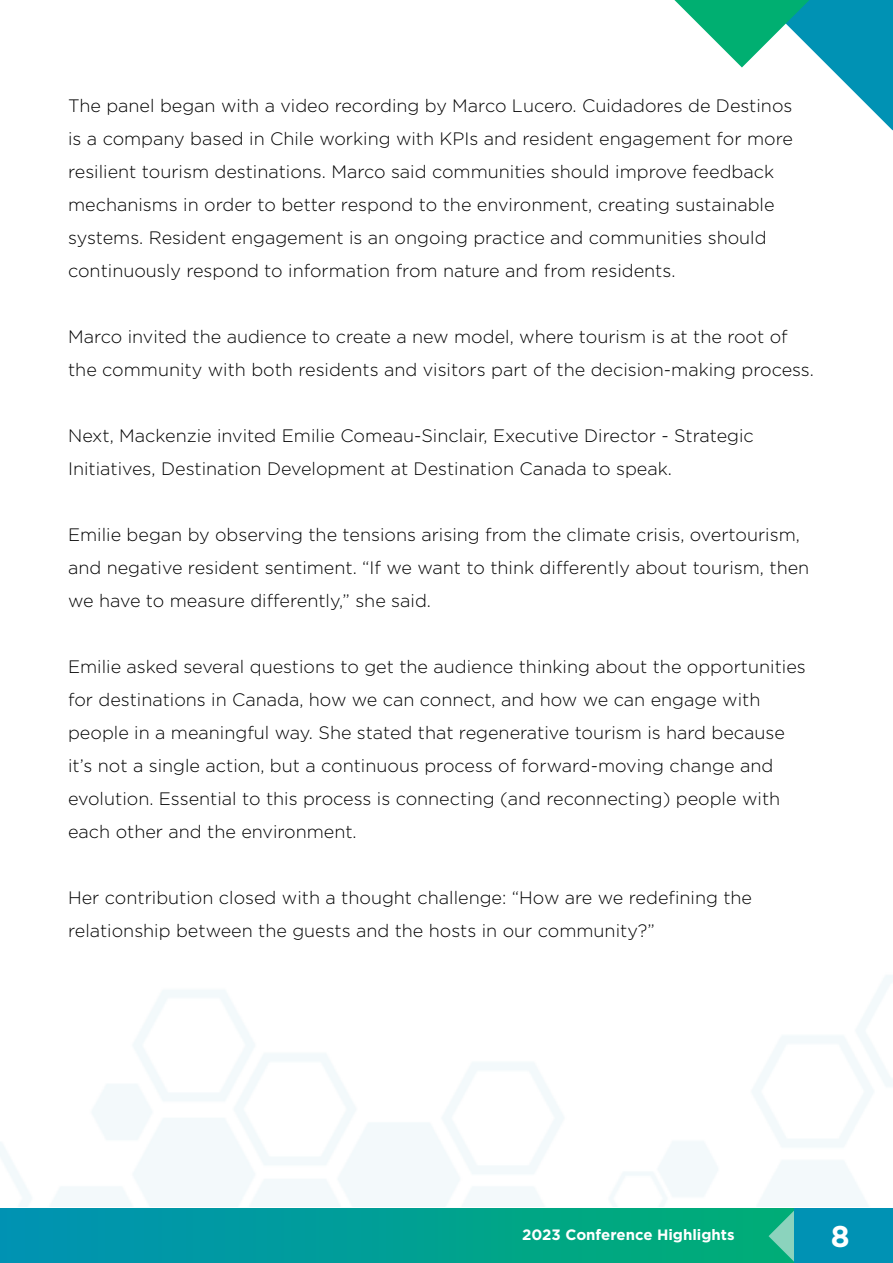
<style>
.page{position:relative;width:893px;height:1263px;background:#fff}
.page>*{position:absolute;margin:0;border:0;box-sizing:border-box;transform-origin:0 0}
.t1{font:700 30px "Gotham";color:#fff}
.t2{font:300 18px/33px "Gotham";color:#000}
.t3{font:700 15px "Gotham";color:#fff}
</style>
<div class="page">
<svg style="left:0;top:1208px;width:795px;height:55px;background:#009f94"></svg>
<svg style="left:768px;top:1210px;width:27px;height:53px"></svg>
<div style="left:795px;top:1208px;width:98px;height:55px;background:#0092b4"></div>
<svg style="left:674px;top:0;width:219px;height:130px"></svg>
<p class="t2" style="left:68px;top:89px;width:726px">The panel began with a video recording by Marco Lucero. Cuidadores de Destinos is a company based in Chile working with KPIs and resident engagement for more resilient tourism destinations. Marco said communities should improve feedback mechanisms in order to better respond to the environment, creating sustainable systems. Resident engagement is an ongoing practice and communities should continuously respond to information from nature and from residents.</p>
<p class="t2" style="left:68px;top:320px;width:747px">Marco invited the audience to create a new model, where tourism is at the root of the community with both residents and visitors part of the decision-making process.</p>
<p class="t2" style="left:68px;top:419px;width:687px">Next, Mackenzie invited Emilie Comeau-Sinclair, Executive Director - Strategic<br>Initiatives, Destination Development at Destination Canada to speak.</p>
<p class="t2" style="left:68px;top:518px;width:743px">Emilie began by observing the tensions arising from the climate crisis, overtourism, and negative resident sentiment. “If we want to think differently about tourism, then we have to measure differently,” she said.</p>
<p class="t2" style="left:68px;top:650px;width:739px">Emilie asked several questions to get the audience thinking about the opportunities for destinations in Canada, how we can connect, and how we can engage with people in a meaningful way. She stated that regenerative tourism is hard because it’s not a single action, but a continuous process of forward-moving change and evolution. Essential to this process is connecting (and reconnecting) people with each other and the environment.</p>
<p class="t2" style="left:68px;top:881px;width:685px">Her contribution closed with a thought challenge: “How are we redefining the relationship between the guests and the hosts in our community?”</p>
<p class="t3" style="left:522px;top:1226px;width:214px">2023 Conference Highlights</p>
<p class="t1" style="left:831px;top:1219px;width:20px">8</p>
</div>
